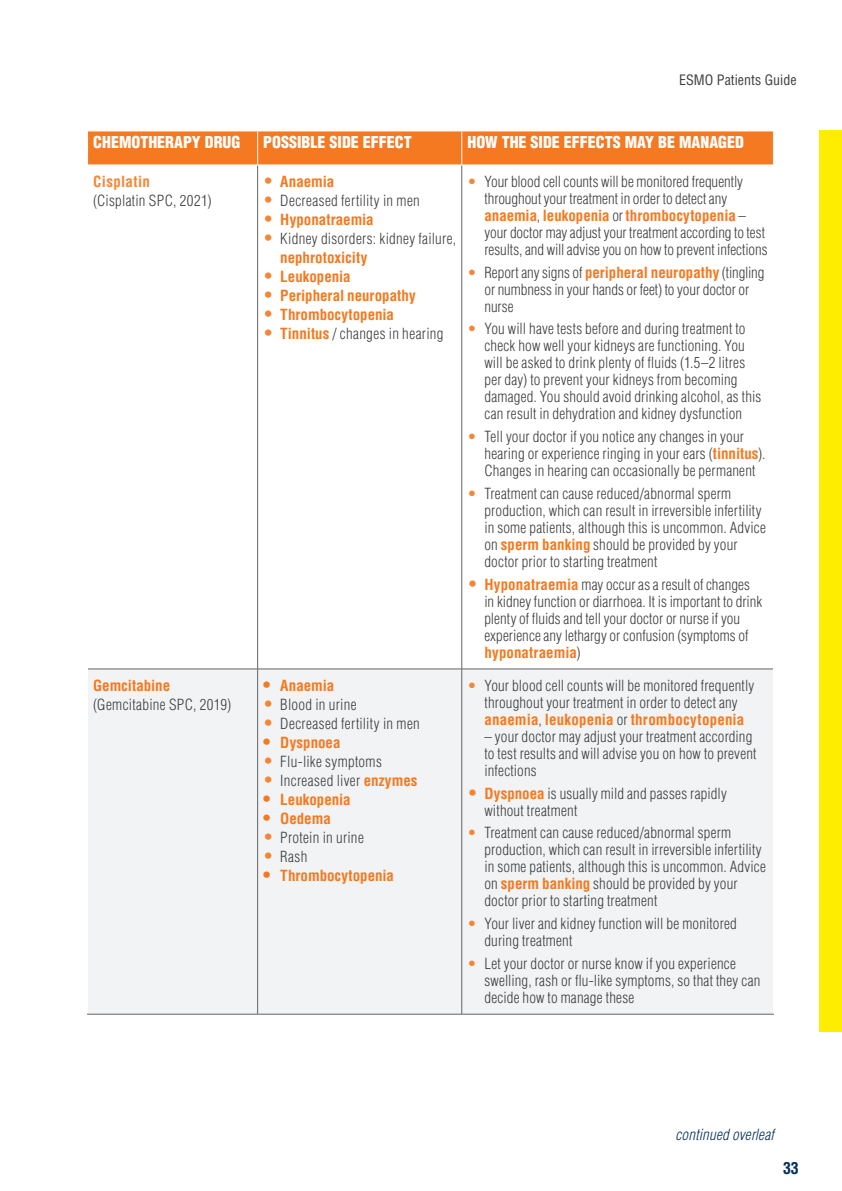
<style>
.page{position:relative;width:842px;height:1191px;background:#fff}
.page>*{position:absolute;margin:0;border:0;box-sizing:border-box;transform-origin:0 0}
.t1{font:900 condensed 16px "Helvetica LT Std";color:#fff}
.t2{font:700 condensed 16px "Helvetica LT Std";color:#002e5e}
.t3{font:300 condensed 15px/17px "Helvetica LT Std";letter-spacing:.01em;color:#3e3e3f}
.t4{font:700 condensed 15px "Helvetica LT Std";letter-spacing:-.005em;color:#f47920}
.t5{font:italic 300 condensed 15px "Helvetica";letter-spacing:.015em;color:#002e5e}
.t6{font:700 condensed 15px "Helvetica LT Std";letter-spacing:.02em;color:#f58636}
.t7{font:condensed 14px "Helvetica LT Std";color:#3e3e3f}
.s1{color:#f58636}
.s2{font-weight:700;color:#f47920}
.s3{font-size:17px;color:#f58636}
.s4{font-weight:300;font-size:17px;color:#f58636}
.s5{font-size:17px}
</style>
<div class="page">
<div style="left:819px;top:130px;width:23px;height:902px;background:#ffed00"></div>
<div style="left:88px;top:131px;width:685px;height:34px;background:#f47920"></div>
<div style="left:88px;top:669px;width:685px;height:344px;background:#f2f3f4"></div>
<hr style="left:257px;top:131px;width:1px;height:34px;background:#fff">
<hr style="left:461px;top:131px;width:1px;height:34px;background:#fff">
<hr style="left:461px;top:669px;width:1px;height:345px;background:#636366">
<hr style="left:461px;top:165px;width:1px;height:503px;background:#636366">
<hr style="left:257px;top:165px;width:1px;height:503px;background:#636366">
<hr style="left:257px;top:669px;width:1px;height:345px;background:#636366">
<hr style="left:87px;top:1013px;width:171px;height:1px;background:#636366">
<hr style="left:258px;top:1013px;width:204px;height:1px;background:#636366">
<hr style="left:462px;top:1013px;width:312px;height:1px;background:#636366">
<hr style="left:87px;top:165px;width:171px;height:1px;background:#fff">
<hr style="left:258px;top:165px;width:204px;height:1px;background:#fff">
<hr style="left:88px;top:668px;width:170px;height:1px;background:#636366">
<hr style="left:258px;top:668px;width:204px;height:1px;background:#636366">
<hr style="left:462px;top:668px;width:311px;height:1px;background:#636366">
<p class="t7" style="left:679px;top:71px;width:119px">ESMO Patients Guide</p>
<p class="t1" style="left:93px;top:132px;width:149px">CHEMOTHERAPY DRUG</p>
<p class="t1" style="left:263px;top:132px;width:150px">POSSIBLE SIDE EFFECT</p>
<p class="t1" style="left:467px;top:132px;width:278px">HOW THE SIDE EFFECTS MAY BE MANAGED</p>
<p class="t6" style="left:93px;top:172px;width:58px">Cisplatin</p>
<p class="t3" style="left:93px;top:192px;width:120px">(Cisplatin SPC, 2021)</p>
<p class="t3" style="left:484px;top:173px;width:285px;text-indent:-17px"><span class="s1">•</span> Your blood cell counts will be monitored frequently throughout your treatment in order to detect any <span class="s2">anaemia</span>, <span class="s2">leukopenia</span> or <span class="s2">thrombocytopenia</span> – your doctor may adjust your treatment according to test results, and will advise you on how to prevent infections</p>
<p class="t3" style="left:484px;top:264px;width:282px;text-indent:-17px"><span class="s1">•</span> Report any signs of <span class="s2">peripheral neuropathy</span> (tingling or numbness in your hands or feet) to your doctor or nurse</p>
<p class="t3" style="left:484px;top:320px;width:278px;text-indent:-17px"><span class="s1">•</span> You will have tests before and during treatment to check how well your kidneys are functioning. You will be asked to drink plenty of fluids (1.5–2 litres per day) to prevent your kidneys from becoming damaged. You should avoid drinking alcohol, as this can result in dehydration and kidney dysfunction</p>
<p class="t3" style="left:484px;top:428px;width:283px;text-indent:-17px"><span class="s1">•</span> Tell your doctor if you notice any changes in your hearing or experience ringing in your ears (<span class="s2">tinnitus</span>).<br>Changes in hearing can occasionally be permanent</p>
<p class="t3" style="left:484px;top:485px;width:283px;text-indent:-17px"><span class="s1">•</span> Treatment can cause reduced/abnormal sperm production, which can result in irreversible infertility in some patients, although this is uncommon. Advice on <span class="s2">sperm banking</span> should be provided by your doctor prior to starting treatment</p>
<p class="t3" style="left:484px;top:575px;width:279px;text-indent:-17px"><span class="s3">•</span> <span class="s2">Hyponatraemia</span> may occur as a result of changes in kidney function or diarrhoea. It is important to drink plenty of fluids and tell your doctor or nurse if you experience any lethargy or confusion (symptoms of <span class="s2">hyponatraemia</span>)</p>
<p class="t4" style="left:263px;top:172px;width:72px"><span class="s4">•</span> Anaemia</p>
<p class="t3" style="left:263px;top:192px;width:158px"><span class="s3">•</span> Decreased fertility in men</p>
<p class="t4" style="left:263px;top:210px;width:112px"><span class="s4">•</span> Hyponatraemia</p>
<p class="t3" style="left:280px;top:229px;width:177px;line-height:19px;text-indent:-17px"><span class="s3">•</span> Kidney disorders: kidney failure, <span class="s2">nephrotoxicity</span></p>
<p class="t4" style="left:263px;top:267px;width:89px"><span class="s4">•</span> Leukopenia</p>
<p class="t4" style="left:263px;top:286px;width:154px"><span class="s4">•</span> Peripheral neuropathy</p>
<p class="t4" style="left:263px;top:305px;width:132px"><span class="s4">•</span> Thrombocytopenia</p>
<p class="t3" style="left:263px;top:325px;width:182px"><span class="s3">•</span> <span class="s2">Tinnitus</span> / changes in hearing</p>
<p class="t4" style="left:93px;top:676px;width:78px">Gemcitabine</p>
<p class="t3" style="left:93px;top:696px;width:139px">(Gemcitabine SPC, 2019)</p>
<p class="t4" style="left:263px;top:676px;width:72px"><span class="s5">•</span> Anaemia</p>
<p class="t3" style="left:263px;top:696px;width:95px"><span class="s3">•</span> Blood in urine</p>
<p class="t3" style="left:263px;top:715px;width:158px"><span class="s3">•</span> Decreased fertility in men</p>
<p class="t4" style="left:263px;top:733px;width:79px"><span class="s5">•</span> Dyspnoea</p>
<p class="t3" style="left:263px;top:753px;width:120px"><span class="s3">•</span> Flu-like symptoms</p>
<p class="t3" style="left:263px;top:772px;width:156px"><span class="s3">•</span> Increased liver <span class="s2">enzymes</span></p>
<p class="t4" style="left:263px;top:790px;width:89px"><span class="s5">•</span> Leukopenia</p>
<p class="t4" style="left:263px;top:809px;width:69px"><span class="s5">•</span> Oedema</p>
<p class="t3" style="left:263px;top:829px;width:102px"><span class="s3">•</span> Protein in urine</p>
<p class="t3" style="left:263px;top:848px;width:46px"><span class="s3">•</span> Rash</p>
<p class="t4" style="left:263px;top:866px;width:132px"><span class="s5">•</span> Thrombocytopenia</p>
<p class="t3" style="left:467px;top:677px;width:288px;text-align:center"><span class="s1">•</span> Your blood cell counts will be monitored frequently throughout your treatment in order to detect any <span class="s2">anaemia</span>, <span class="s2">leukopenia</span> or <span class="s2">thrombocytopenia</span></p>
<p class="t3" style="left:484px;top:728px;width:274px">– your doctor may adjust your treatment according to test results and will advise you on how to prevent infections</p>
<p class="t3" style="left:484px;top:784px;width:244px;text-indent:-17px"><span class="s3">•</span> <span class="s2">Dyspnoea</span> is usually mild and passes rapidly without treatment</p>
<p class="t3" style="left:484px;top:824px;width:283px;text-indent:-17px"><span class="s1">•</span> Treatment can cause reduced/abnormal sperm production, which can result in irreversible infertility in some patients, although this is uncommon. Advice on <span class="s2">sperm banking</span> should be provided by your doctor prior to starting treatment</p>
<p class="t3" style="left:484px;top:915px;width:254px;text-indent:-17px"><span class="s1">•</span> Your liver and kidney function will be monitored during treatment</p>
<p class="t3" style="left:484px;top:954px;width:277px;text-indent:-17px"><span class="s1">•</span> Let your doctor or nurse know if you experience swelling, rash or flu-like symptoms, so that they can decide how to manage these</p>
<p class="t5" style="left:675px;top:1125px;width:100px">continued overleaf</p>
<p class="t2" style="left:783px;top:1158px;width:17px">33</p>
</div>
